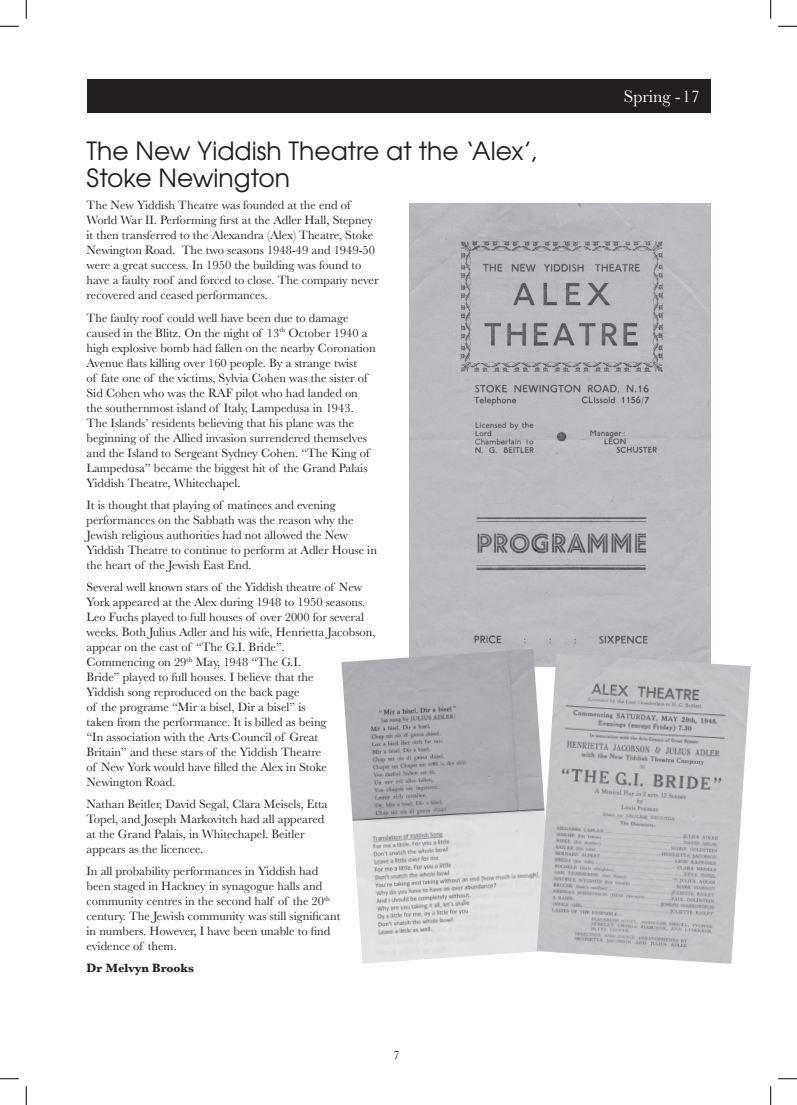
<style>
.page{position:relative;width:797px;height:1105px;background:#fff}
.page>*{position:absolute;margin:0;border:0;box-sizing:border-box;transform-origin:0 0}
.t1{font:25px/27.5px "Te X Gyre Adventor";color:#231f20}
.t2{font:17.5px "Baskerville";color:#fff}
.t3{font:12.5px/15px "Baskerville";color:#231f20}
.t4{font:700 12.5px "Baskerville";color:#231f20}
</style>
<div class="page">
<div style="left:86px;top:79px;width:624px;height:34px;background:#231f20"></div>
<img style="left:409px;top:203px;width:301px;height:450px">
<img style="left:341px;top:649px;width:213px;height:315px">
<img style="left:537px;top:653px;width:214px;height:311px">
<svg style="left:0;top:25px;width:19px;height:2px"></svg>
<svg style="left:778px;top:25px;width:19px;height:2px"></svg>
<svg style="left:0;top:1078px;width:19px;height:1px"></svg>
<svg style="left:778px;top:1078px;width:19px;height:1px"></svg>
<svg style="left:25px;top:0;width:2px;height:19px"></svg>
<svg style="left:25px;top:1086px;width:2px;height:19px"></svg>
<svg style="left:770px;top:0;width:1px;height:19px"></svg>
<svg style="left:770px;top:1086px;width:1px;height:19px"></svg>
<p class="t1" style="left:86px;top:135px;width:449px">The New Yiddish Theatre at the ‘Alex’,<br>Stoke Newington</p>
<p class="t3" style="left:86px;top:198px;width:294px">The New Yiddish Theatre was founded at the end of World War II. Performing first at the Adler Hall, Stepney it then transferred to the Alexandra (Alex) Theatre, Stoke Newington Road. The two seasons 1948-49 and 1949-50 were a great success. In 1950 the building was found to have a faulty roof and forced to close. The company never recovered and ceased performances.</p>
<p class="t3" style="left:86px;top:310px;width:291px">The faulty roof could well have been due to damage caused in the Blitz. On the night of 13<sup>th</sup> October 1940 a high explosive bomb had fallen on the nearby Coronation Avenue flats killing over 160 people. By a strange twist<br>of fate one of the victims, Sylvia Cohen was the sister of Sid Cohen who was the RAF pilot who had landed on the southernmost island of Italy, Lampedusa in 1943.<br>The Islands’ residents believing that his plane was the beginning of the Allied invasion surrendered themselves and the Island to Sergeant Sydney Cohen. “The King of Lampedusa” became the biggest hit of the Grand Palais Yiddish Theatre, Whitechapel.</p>
<p class="t3" style="left:86px;top:497px;width:292px">It is thought that playing of matinees and evening performances on the Sabbath was the reason why the Jewish religious authorities had not allowed the New Yiddish Theatre to continue to perform at Adler House in the heart of the Jewish East End.</p>
<p class="t3" style="left:86px;top:579px;width:290px">Several well known stars of the Yiddish theatre of New York appeared at the Alex during 1948 to 1950 seasons.<br>Leo Fuchs played to full houses of over 2000 for several weeks. Both Julius Adler and his wife, Henrietta Jacobson, appear on the cast of “The G.I. Bride”.<br>Commencing on 29<sup>th</sup> May, 1948 “The G.I.<br>Bride” played to full houses. I believe that the<br>Yiddish song reproduced on the back page<br>of the programe “Mir a bisel, Dir a bisel” is<br>taken from the performance. It is billed as being<br>“In association with the Arts Council of Great<br>Britain” and these stars of the Yiddish Theatre<br>of New York would have filled the Alex in Stoke Newington Road.</p>
<p class="t3" style="left:86px;top:796px;width:243px">Nathan Beitler, David Segal, Clara Meisels, Etta Topel, and Joseph Markovitch had all appeared at the Grand Palais, in Whitechapel. Beitler appears as the licencee.</p>
<p class="t3" style="left:86px;top:863px;width:255px">In all probability performances in Yiddish had been staged in Hackney in synagogue halls and community centres in the second half of the 20<sup>th </sup>century. The Jewish community was still significant in numbers. However, I have been unable to find evidence of them.</p>
<p class="t4" style="left:86px;top:959px;width:109px">Dr Melvyn Brooks</p>
<p class="t3" style="left:393px;top:1047px;width:8px">7</p>
<h2 class="t2" style="left:624px;top:85px;width:77px">Spring - 17</h2>
</div>
